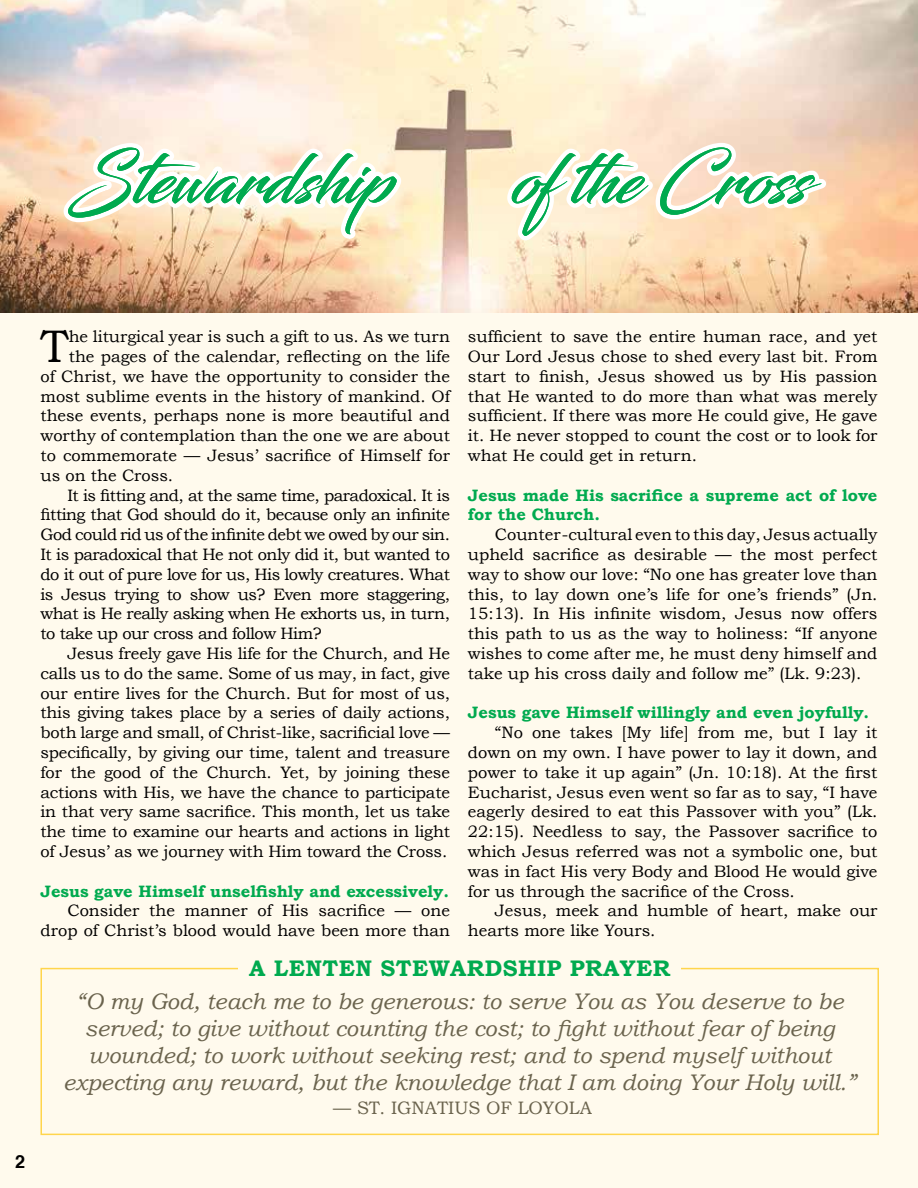
<style>
.page{position:relative;width:918px;height:1188px;background:#fffaed}
.page>*{position:absolute;margin:0;border:0;box-sizing:border-box;transform-origin:0 0}
.t1{font:67.5px "Blacksword";color:#00aa4f}
.t2{font:45.6px "Bookman Old Style";color:#000}
.t3{font:italic 22.5px/27px "Bookman Old Style";color:#6a634d;text-align:center}
.t4{font:700 22.5px "Bookman Old Style";letter-spacing:.02em;color:#00aa4f}
.t5{font:18px "Bookman Old Style";color:#6a634d}
.t6{font:700 18px "Helvetica";color:#000}
.t7{font:16.5px/19.8px "Bookman Old Style";letter-spacing:-.01em;color:#000;text-align:justify}
.t8{font:16.5px "Bookman Old Style";letter-spacing:-.03em;color:#000}
.t9{font:700 16.5px/19.8px "Bookman Old Style";color:#00aa4f}
</style>
<div class="page">
<img style="left:0;top:0;width:918px;height:312px">
<div style="left:40px;top:968px;width:839px;height:167px;border:2px solid #ffd54c"></div>
<div style="left:239px;top:949px;width:442px;height:39px;background:#fffaed"></div>
<h1 class="t1" style="left:68px;top:140px;width:326px">Stewardship</h1>
<h1 class="t1" style="left:512px;top:140px;width:298px">ofthe Cross</h1>
<h2 class="t2" style="left:40px;top:320px;width:30px">T</h2>
<p class="t7" style="left:69px;top:327px;width:383px">he liturgical year is such a gift to us. As we turn</p>
<p class="t7" style="left:468px;top:327px;width:411px">sufficient to save the entire human race, and yet Our Lord Jesus chose to shed every last bit. From start to finish, Jesus showed us by His passion that He wanted to do more than what was merely sufficient. If there was more He could give, He gave it. He never stopped to count the cost or to look for what He could get in return.</p>
<p class="t9" style="left:468px;top:485px;width:411px">Jesus made His sacrifice a supreme act of love for the Church.</p>
<p class="t7" style="left:468px;top:525px;width:411px;text-indent:27px">Counter-cultural even to this day, Jesus actually upheld sacrifice as desirable — the most perfect way to show our love: “No one has greater love than this, to lay down one’s life for one’s friends” (Jn.<br>15:13). In His infinite wisdom, Jesus now offers this path to us as the way to holiness: “If anyone wishes to come after me, he must deny himself and take up his cross daily and follow me” (Lk. 9:23).</p>
<p class="t9" style="left:468px;top:703px;width:403px">Jesus gave Himself willingly and even joyfully.</p>
<p class="t7" style="left:468px;top:723px;width:411px;text-indent:27px">“No one takes [My life] from me, but I lay it down on my own. I have power to lay it down, and power to take it up again” (Jn. 10:18). At the first Eucharist, Jesus even went so far as to say, “I have eagerly desired to eat this Passover with you” (Lk.<br>22:15). Needless to say, the Passover sacrifice to which Jesus referred was not a symbolic one, but was in fact His very Body and Blood He would give for us through the sacrifice of the Cross.</p>
<p class="t7" style="left:468px;top:901px;width:411px;text-indent:27px">Jesus, meek and humble of heart, make our hearts more like Yours.</p>
<h3 class="t4" style="left:249px;top:952px;width:423px">A LENTEN STEWARDSHIP PRAYER</h3>
<p class="t3" style="left:63px;top:988px;width:795px">“O my God, teach me to be generous: to serve You as You deserve to be served; to give without counting the cost; to fight without fear of being wounded; to work without seeking rest; and to spend myself without expecting any reward, but the knowledge that I am doing Your Holy will.”</p>
<p class="t5" style="left:333px;top:1098px;width:260px">— ST. IGNATIUS OF LOYOLA</p>
<p class="t7" style="left:69px;top:346px;width:383px">the pages of the calendar, reflecting on the life</p>
<p class="t7" style="left:40px;top:366px;width:411px">of Christ, we have the opportunity to consider the</p>
<p class="t7" style="left:40px;top:386px;width:411px">most sublime events in the history of mankind. Of</p>
<p class="t7" style="left:40px;top:406px;width:411px">these events, perhaps none is more beautiful and</p>
<p class="t7" style="left:40px;top:426px;width:411px">worthy of contemplation than the one we are about</p>
<p class="t7" style="left:40px;top:445px;width:411px">to commemorate — Jesus’ sacrifice of Himself for</p>
<p class="t7" style="left:40px;top:465px;width:134px">us on the Cross.</p>
<p class="t8" style="left:67px;top:485px;width:384px">It is fitting and, at the same time, paradoxical. It is</p>
<p class="t8" style="left:40px;top:505px;width:411px">fitting that God should do it, because only an infinite</p>
<p class="t8" style="left:40px;top:525px;width:411px">God could rid us of the infinite debt we owed by our sin.</p>
<p class="t8" style="left:40px;top:545px;width:411px">It is paradoxical that He not only did it, but wanted to</p>
<p class="t8" style="left:40px;top:565px;width:411px">do it out of pure love for us, His lowly creatures. What</p>
<p class="t8" style="left:40px;top:584px;width:411px">is Jesus trying to show us? Even more staggering,</p>
<p class="t8" style="left:40px;top:604px;width:411px">what is He really asking when He exhorts us, in turn,</p>
<p class="t8" style="left:40px;top:624px;width:283px">to take up our cross and follow Him?</p>
<p class="t7" style="left:67px;top:643px;width:384px">Jesus freely gave His life for the Church, and He</p>
<p class="t7" style="left:40px;top:663px;width:411px">calls us to do the same. Some of us may, in fact, give</p>
<p class="t7" style="left:40px;top:683px;width:411px">our entire lives for the Church. But for most of us,</p>
<p class="t7" style="left:40px;top:703px;width:411px">this giving takes place by a series of daily actions,</p>
<p class="t7" style="left:40px;top:723px;width:411px">both large and small, of Christ-like, sacrificial love —</p>
<p class="t7" style="left:40px;top:742px;width:411px">specifically, by giving our time, talent and treasure</p>
<p class="t7" style="left:40px;top:762px;width:411px">for the good of the Church. Yet, by joining these</p>
<p class="t7" style="left:40px;top:782px;width:411px">actions with His, we have the chance to participate</p>
<p class="t7" style="left:40px;top:802px;width:411px">in that very same sacrifice. This month, let us take</p>
<p class="t7" style="left:40px;top:822px;width:411px">the time to examine our hearts and actions in light</p>
<p class="t7" style="left:40px;top:841px;width:408px">of Jesus’ as we journey with Him toward the Cross.</p>
<p class="t9" style="left:40px;top:881px;width:410px">Jesus gave Himself unselfishly and excessively.</p>
<p class="t7" style="left:40px;top:901px;width:411px;text-align:right">Consider the manner of His sacrifice — one drop of Christ’s blood would have been more than</p>
<p class="t6" style="left:15px;top:1147px;width:12px">2</p>
</div>
